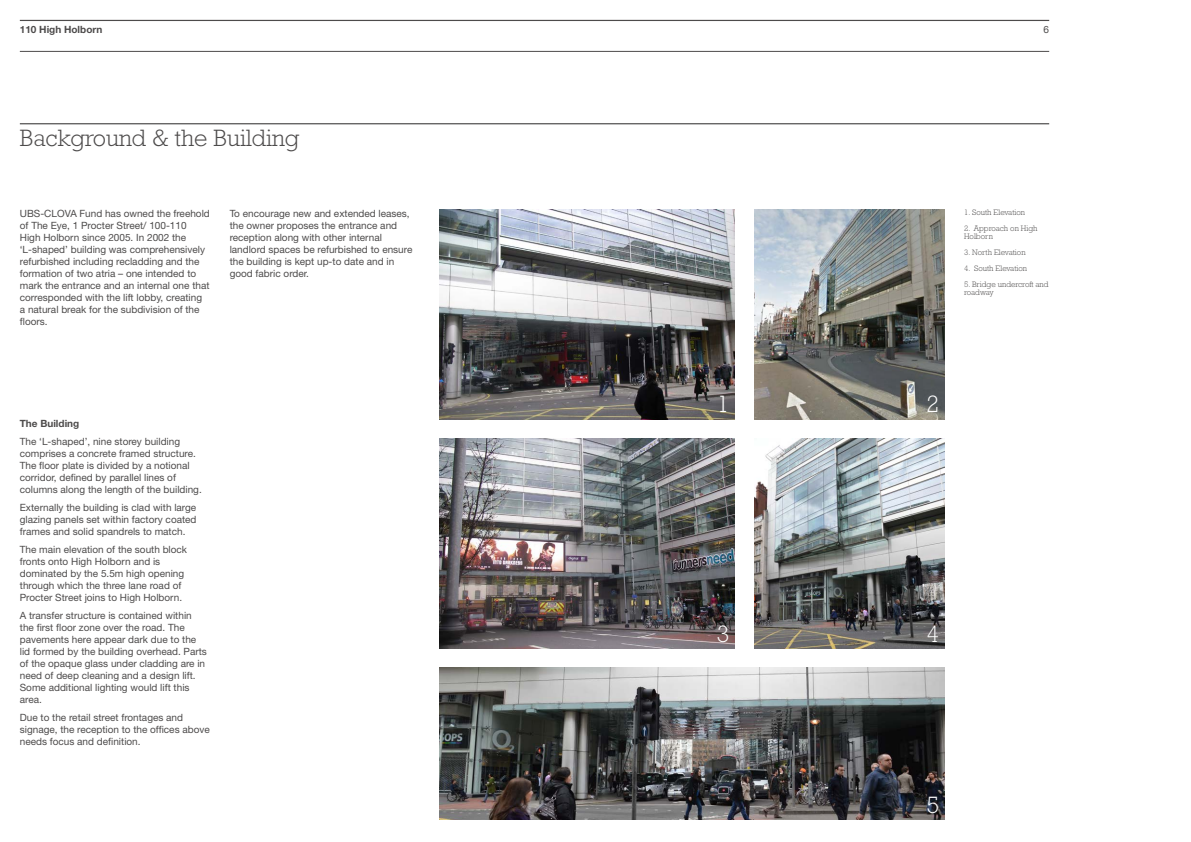
<style>
.page{position:relative;width:1191px;height:842px;background:#fff}
.page>*{position:absolute;margin:0;border:0;box-sizing:border-box;transform-origin:0 0}
.TH_Main_Heading_Rock{font:300 24px "Rockwell Std";color:#4d4b4b}
.TH_Cover_Rockwell{font:300 24px "Rockwell Std";color:#fff}
.TH_Text_Standard_Bol{font:10px/12px "Helvetica Neue LT Std";color:#4d4b4b}
.TH_Text_Standard{font:10px/12px "Helvetica Neue LT Std";color:#4d4b4b}
.TH_Text_Standard_Bol-2{font:700 10px "Helvetica Neue LT Std";color:#4d4b4b}
.TH_Caption{font:300 8px/8px "Rockwell Std";color:#4d4b4b}
</style>
<div class="page">
<hr style="left:20px;top:123px;width:1029px;height:1px;background:#4d4b4b">
<img style="left:754px;top:210px;width:190px;height:210px">
<img style="left:754px;top:438px;width:190px;height:210px">
<img style="left:439px;top:668px;width:505px;height:151px">
<img style="left:439px;top:210px;width:295px;height:210px">
<img style="left:439px;top:438px;width:295px;height:210px">
<hr style="left:20px;top:20px;width:1029px;height:1px;background:#4d4b4b">
<hr style="left:20px;top:51px;width:1029px;height:1px;background:#4d4b4b">
<p class="TH_Text_Standard_Bol-2" style="left:20px;top:23px;width:84px">110 High Holborn</p>
<p class="TH_Text_Standard" style="left:1043px;top:23px;width:7px">6</p>
<p class="TH_Main_Heading_Rock" style="left:20px;top:125px;width:281px">Background &amp; the Building</p>
<p class="TH_Text_Standard" style="left:20px;top:207px;width:191px">UBS-CLOVA Fund has owned the freehold of The Eye, 1 Procter Street/ 100-110<br>High Holborn since 2005. In 2002 the ‘L-shaped’ building was comprehensively refurbished including recladding and the formation of two atria – one intended to mark the entrance and an internal one that corresponded with the lift lobby, creating a natural break for the subdivision of the floors.</p>
<p class="TH_Text_Standard" style="left:230px;top:207px;width:184px">To encourage new and extended leases, the owner proposes the entrance and reception along with other internal landlord spaces be refurbished to ensure the building is kept up-to date and in good fabric order.</p>
<p class="TH_Text_Standard_Bol-2" style="left:20px;top:417px;width:61px">The Building</p>
<p class="TH_Text_Standard_Bol" style="left:20px;top:435px;width:183px">The ‘L-shaped’, nine storey building comprises a concrete framed structure.<br>The floor plate is divided by a notional corridor, defined by parallel lines of columns along the length of the building.</p>
<p class="TH_Text_Standard_Bol" style="left:20px;top:501px;width:178px;text-align:justify">Externally the building is clad with large glazing panels set within factory coated frames and solid spandrels to match.</p>
<p class="TH_Text_Standard_Bol" style="left:20px;top:543px;width:169px">The main elevation of the south block fronts onto High Holborn and is dominated by the 5.5m high opening through which the three lane road of Procter Street joins to High Holborn.</p>
<p class="TH_Text_Standard_Bol" style="left:20px;top:609px;width:189px">A transfer structure is contained within the first floor zone over the road. The pavements here appear dark due to the lid formed by the building overhead. Parts of the opaque glass under cladding are in need of deep cleaning and a design lift.<br>Some additional lighting would lift this area.</p>
<p class="TH_Text_Standard" style="left:20px;top:711px;width:191px">Due to the retail street frontages and signage, the reception to the offices above needs focus and definition.</p>
<p class="TH_Caption" style="left:964px;top:208px;width:62px">1. South Elevation</p>
<p class="TH_Caption" style="left:964px;top:224px;width:75px">2. Approach on High<br>Holborn</p>
<p class="TH_Caption" style="left:964px;top:248px;width:63px">3. North Elevation</p>
<p class="TH_Caption" style="left:964px;top:264px;width:64px">4. South Elevation</p>
<p class="TH_Caption" style="left:964px;top:280px;width:86px">5. Bridge undercroft and roadway</p>
<p class="TH_Cover_Rockwell" style="left:716px;top:390px;width:14px">1</p>
<p class="TH_Cover_Rockwell" style="left:926px;top:390px;width:14px">2</p>
<p class="TH_Cover_Rockwell" style="left:716px;top:620px;width:14px">3</p>
<p class="TH_Cover_Rockwell" style="left:926px;top:620px;width:14px">4</p>
<p class="TH_Cover_Rockwell" style="left:926px;top:791px;width:14px">5</p>
</div>
